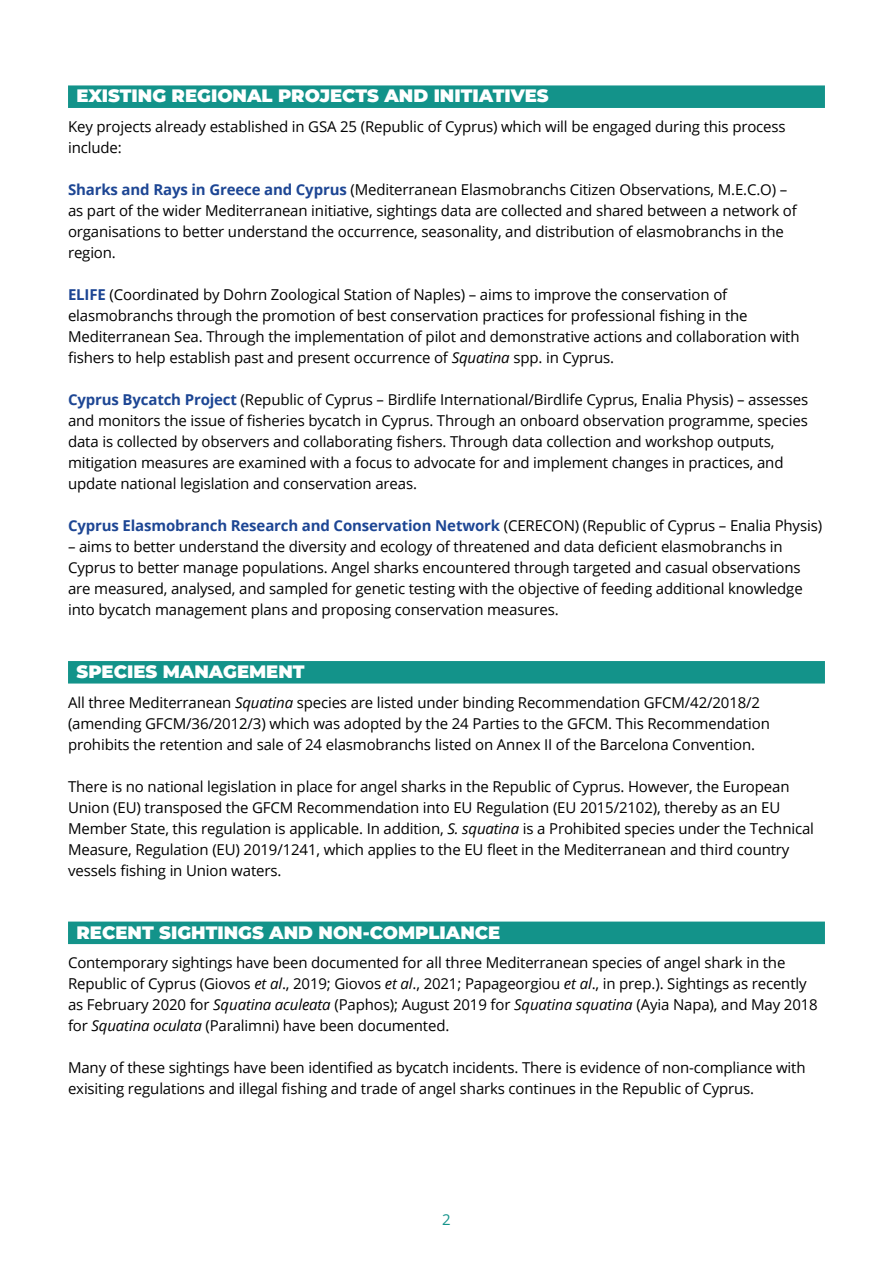
<style>
.page{position:relative;width:893px;height:1263px;background:#fff}
.page>*{position:absolute;margin:0;border:0;box-sizing:border-box;transform-origin:0 0}
.t1{font:900 18px "Montserrat";color:#fff}
.t2{font:15px/21px "Open Sans";letter-spacing:-.01em;color:#000}
.t3{font:700 15px "Open Sans";letter-spacing:-.01em;color:#1d4694}
.t4{font:15px "Open Sans";color:#13938a}
.s1{font-weight:700;color:#1d4694}
.s2{font-style:italic}
.s3{font-weight:400;color:#000}
</style>
<div class="page">
<div style="left:68px;top:85px;width:757px;height:23px;background:#13938a"></div>
<div style="left:68px;top:661px;width:757px;height:22px;background:#13938a"></div>
<div style="left:68px;top:921px;width:757px;height:23px;background:#13938a"></div>
<p class="t1" style="left:77px;top:83px;width:474px">EXISTING REGIONAL PROJECTS AND INITIATIVES</p>
<p class="t2" style="left:68px;top:116px;width:719px">Key projects already established in GSA 25 (Republic of Cyprus) which will be engaged during this process include:</p>
<p class="t2" style="left:68px;top:179px;width:730px"><span class="s1">Sharks and Rays in Greece and Cyprus</span> (Mediterranean Elasmobranchs Citizen Observations, M.E.C.O) – as part of the wider Mediterranean initiative, sightings data are collected and shared between a network of organisations to better understand the occurrence, seasonality, and distribution of elasmobranchs in the region.</p>
<p class="t2" style="left:68px;top:284px;width:733px"><span class="s1">ELIFE</span> (Coordinated by Dohrn Zoological Station of Naples) – aims to improve the conservation of elasmobranchs through the promotion of best conservation practices for professional fishing in the Mediterranean Sea. Through the implementation of pilot and demonstrative actions and collaboration with fishers to help establish past and present occurrence of <span class="s2">Squatina</span> spp. in Cyprus.</p>
<p class="t2" style="left:68px;top:389px;width:742px"><span class="s1">Cyprus Bycatch Project</span> (Republic of Cyprus – Birdlife International/Birdlife Cyprus, Enalia Physis) – assesses and monitors the issue of fisheries bycatch in Cyprus. Through an onboard observation programme, species data is collected by observers and collaborating fishers. Through data collection and workshop outputs, mitigation measures are examined with a focus to advocate for and implement changes in practices, and update national legislation and conservation areas.</p>
<p class="t3" style="left:68px;top:515px;width:756px">Cyprus Elasmobranch Research and Conservation Network <span class="s3">(CERECON) (Republic of Cyprus – Enalia Physis)</span></p>
<p class="t2" style="left:68px;top:536px;width:736px">– aims to better understand the diversity and ecology of threatened and data deficient elasmobranchs in Cyprus to better manage populations. Angel sharks encountered through targeted and casual observations are measured, analysed, and sampled for genetic testing with the objective of feeding additional knowledge into bycatch management plans and proposing conservation measures.</p>
<p class="t1" style="left:77px;top:658px;width:230px">SPECIES MANAGEMENT</p>
<p class="t2" style="left:68px;top:691px;width:703px">All three Mediterranean <span class="s2">Squatina</span> species are listed under binding Recommendation GFCM/42/2018/2 (amending GFCM/36/2012/3) which was adopted by the 24 Parties to the GFCM. This Recommendation prohibits the retention and sale of 24 elasmobranchs listed on Annex II of the Barcelona Convention.</p>
<p class="t2" style="left:68px;top:775px;width:747px">There is no national legislation in place for angel sharks in the Republic of Cyprus. However, the European Union (EU) transposed the GFCM Recommendation into EU Regulation (EU 2015/2102), thereby as an EU Member State, this regulation is applicable. In addition, <span class="s2">S. squatina</span> is a Prohibited species under the Technical Measure, Regulation (EU) 2019/1241, which applies to the EU fleet in the Mediterranean and third country vessels fishing in Union waters.</p>
<p class="t1" style="left:77px;top:919px;width:425px">RECENT SIGHTINGS AND NON-COMPLIANCE</p>
<p class="t2" style="left:68px;top:952px;width:751px">Contemporary sightings have been documented for all three Mediterranean species of angel shark in the Republic of Cyprus (Giovos <span class="s2">et al</span>., 2019; Giovos <span class="s2">et al</span>., 2021; Papageorgiou <span class="s2">et al</span>., in prep.). Sightings as recently as February 2020 for <span class="s2">Squatina aculeata</span> (Paphos); August 2019 for <span class="s2">Squatina squatina</span> (Ayia Napa), and May 2018 for <span class="s2">Squatina oculata</span> (Paralimni) have been documented.</p>
<p class="t2" style="left:68px;top:1057px;width:739px">Many of these sightings have been identified as bycatch incidents. There is evidence of non-compliance with exisiting regulations and illegal fishing and trade of angel sharks continues in the Republic of Cyprus.</p>
<p class="t4" style="left:442px;top:1209px;width:10px">2</p>
</div>
